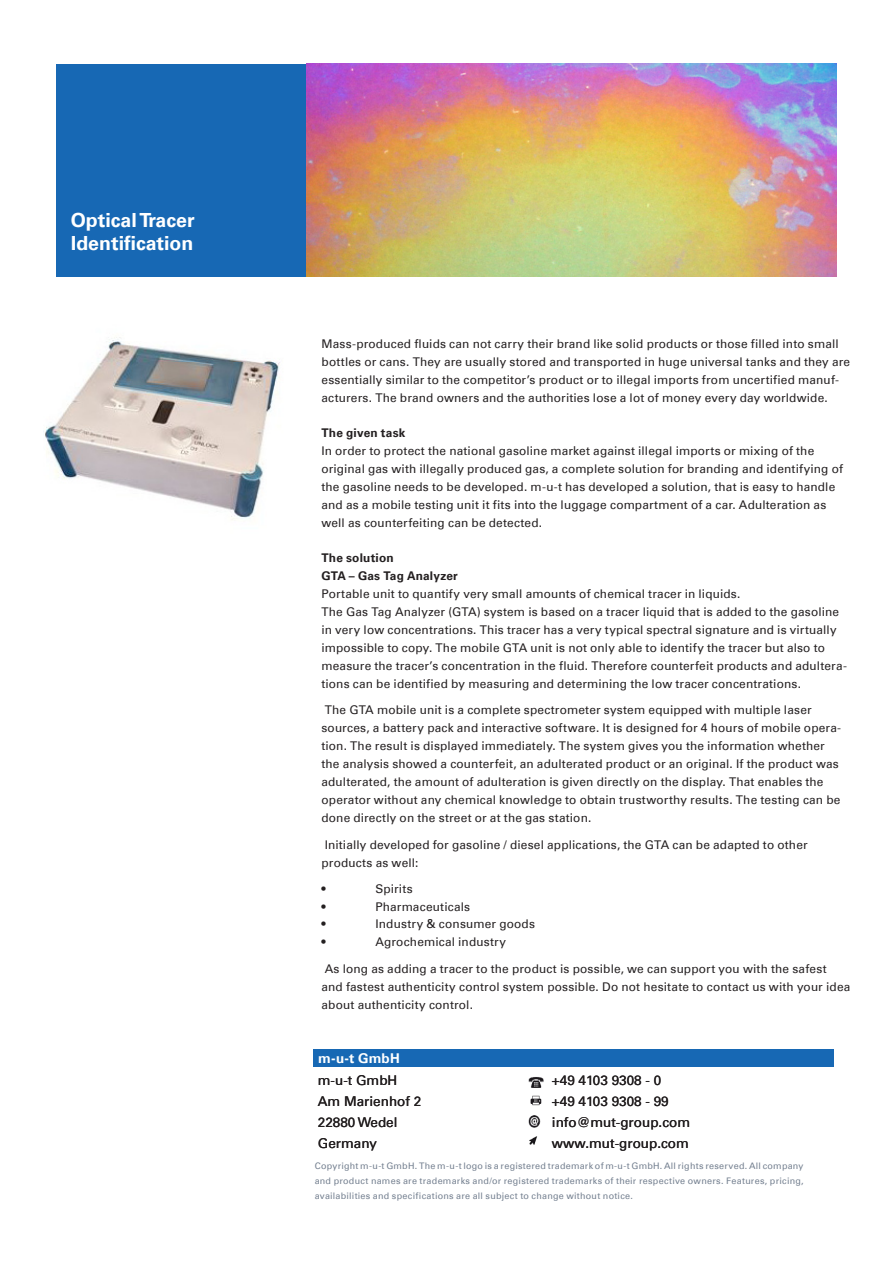
<style>
.page{position:relative;width:893px;height:1263px;background:#fff}
.page>*{position:absolute;margin:0;border:0;box-sizing:border-box;transform-origin:0 0}
.t1{font:700 19.5px/23.4px "Univers Com 65";color:#fff}
.t2{font:13.5px "Univers Com 55 Roman";color:#231f20}
.MUT_Zwischenüberschr{font:700 13.5px "Univers Com 65";color:#fff}
.MUT_Zwischenüberschr-2{font:12px/18px "Univers Com 55 Roman";letter-spacing:.01em;color:#231f20}
.MUT_Copyright_Text{font:9px/15px "Univers Com 55 Roman";letter-spacing:.03em;color:#737f8f;text-align:justify}
.s1{font-family:"Univers Com 65";font-weight:700}
</style>
<div class="page">
<div style="left:56px;top:64px;width:251px;height:212px;background:#1768b4"></div>
<img style="left:307px;top:64px;width:529px;height:212px">
<img style="left:43px;top:337px;width:237px;height:183px">
<img style="left:530px;top:1095px;width:12px;height:11px">
<img style="left:528px;top:1115px;width:13px;height:13px">
<img style="left:529px;top:1136px;width:9px;height:9px">
<img style="left:528px;top:1077px;width:16px;height:11px">
<div style="left:313px;top:1049px;width:520px;height:18px;background:#1768b4"></div>
<p class="t1" style="left:71px;top:208px;width:125px">Optical Tracer<br>Identification</p>
<p class="MUT_Zwischenüberschr-2" style="left:321px;top:335px;width:530px">Mass-produced fluids can not carry their brand like solid products or those filled into small bottles or cans. They are usually stored and transported in huge universal tanks and they are essentially similar to the competitor’s product or to illegal imports from uncertified manuf&shy;acturers. The brand owners and the authorities lose a lot of money every day worldwide.</p>
<p class="MUT_Zwischenüberschr-2" style="left:321px;top:424px;width:523px"><span class="s1">The given task<br></span>In order to protect the national gasoline market against illegal imports or mixing of the original gas with illegally produced gas, a complete solution for branding and identifying of the gasoline needs to be developed. m-u-t has developed a solution, that is easy to handle and as a mobile testing unit it fits into the luggage compartment of a car. Adulteration as well as counterfeiting can be detected.</p>
<p class="MUT_Zwischenüberschr-2" style="left:321px;top:549px;width:527px"><span class="s1">The solution<br>GTA – Gas Tag Analyzer<br></span>Portable unit to quantify very small amounts of chemical tracer in liquids.<br>The Gas Tag Analyzer (GTA) system is based on a tracer liquid that is added to the gasoline in very low concentrations. This tracer has a very typical spectral signature and is virtually impossible to copy. The mobile GTA unit is not only able to identify the tracer but also to measure the tracer’s concentration in the fluid. Therefore counterfeit products and adultera&shy;tions can be identified by measuring and determining the low tracer concentrations.</p>
<p class="MUT_Zwischenüberschr-2" style="left:321px;top:701px;width:521px">The GTA mobile unit is a complete spectrometer system equipped with multiple laser sources, a battery pack and interactive software. It is designed for 4 hours of mobile opera&shy;tion. The result is displayed immediately. The system gives you the information whether the analysis showed a counterfeit, an adulterated product or an original. If the product was adulterated, the amount of adulteration is given directly on the display. That enables the operator without any chemical knowledge to obtain trustworthy results. The testing can be done directly on the street or at the gas station.</p>
<p class="MUT_Zwischenüberschr-2" style="left:321px;top:836px;width:488px">Initially developed for gasoline / diesel applications, the GTA can be adapted to other products as well:</p>
<p class="MUT_Zwischenüberschr-2" style="left:321px;top:880px;width:6px">•</p>
<p class="MUT_Zwischenüberschr-2" style="left:375px;top:880px;width:39px">Spirits</p>
<p class="MUT_Zwischenüberschr-2" style="left:321px;top:898px;width:6px">•</p>
<p class="MUT_Zwischenüberschr-2" style="left:375px;top:898px;width:96px">Pharmaceuticals</p>
<p class="MUT_Zwischenüberschr-2" style="left:321px;top:915px;width:6px">•</p>
<p class="MUT_Zwischenüberschr-2" style="left:375px;top:915px;width:161px">Industry &amp; consumer goods</p>
<p class="MUT_Zwischenüberschr-2" style="left:321px;top:933px;width:6px">•</p>
<p class="MUT_Zwischenüberschr-2" style="left:375px;top:933px;width:132px">Agrochemical industry</p>
<p class="MUT_Zwischenüberschr-2" style="left:321px;top:960px;width:530px">As long as adding a tracer to the product is possible, we can support you with the safest<br>and fastest authenticity control system possible. Do not hesitate to contact us with your idea about authenticity control.</p>
<p class="MUT_Zwischenüberschr" style="left:318px;top:1050px;width:83px">m-u-t GmbH</p>
<p class="t2" style="left:318px;top:1072px;width:81px">m-u-t GmbH</p>
<p class="t2" style="left:318px;top:1093px;width:105px">Am Marienhof 2</p>
<p class="t2" style="left:318px;top:1114px;width:81px">22880 Wedel</p>
<p class="t2" style="left:318px;top:1135px;width:60px">Germany</p>
<p class="t2" style="left:552px;top:1072px;width:111px">+49 4103 9308 - 0</p>
<p class="t2" style="left:552px;top:1093px;width:118px">+49 4103 9308 - 99</p>
<p class="t2" style="left:552px;top:1114px;width:140px">info@mut-group.com</p>
<p class="t2" style="left:552px;top:1135px;width:138px">www.mut-group.com</p>
<p class="MUT_Copyright_Text" style="left:315px;top:1159px;width:490px">Copyright m-u-t GmbH. The m-u-t logo is a registered trademark of m-u-t GmbH. All rights reserved. All company and product names are trademarks and/or registered trademarks of their respective owners. Features, pricing, availabilities and specifications are all subject to change without notice.</p>
</div>
